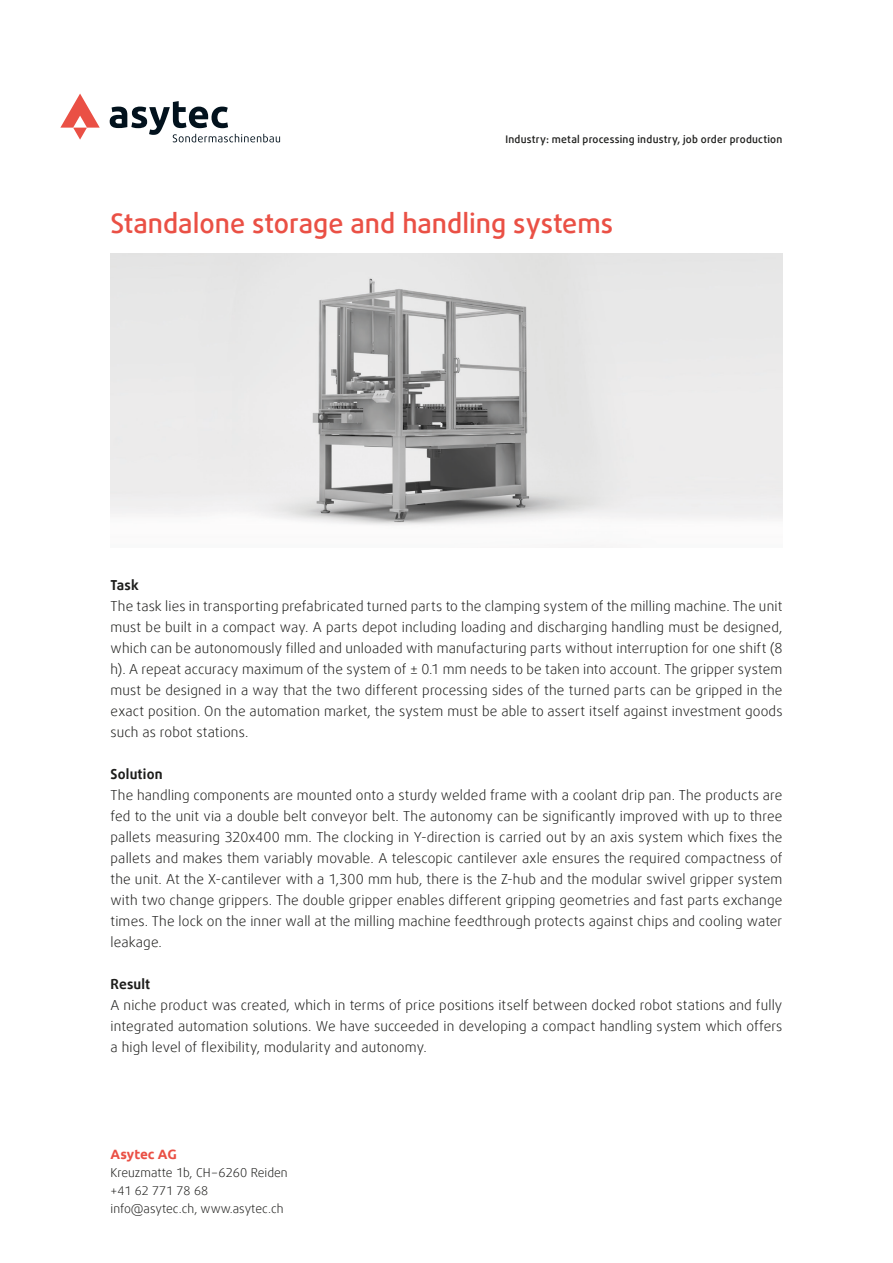
<style>
.page{position:relative;width:893px;height:1263px;background:#fff}
.page>*{position:absolute;margin:0;border:0;box-sizing:border-box;transform-origin:0 0}
.t1{font:500 27px "Daxline Offc";color:#ea5045}
.t2{font:300 13.8px/21px "Daxline Offc";letter-spacing:.01em;color:#1d1d1b;text-align:justify}
.t3{font:700 13.8px "Daxline Offc";letter-spacing:.01em;color:#1d1d1b}
.t4{font:700 13.5px "Ubuntu";color:#ea5045}
.t5{font:300 12.3px "Daxline Offc";color:#1d1d1b}
.t6{font:300 12px "Daxline Offc";color:#1d1d1b}
.t7{font:500 10.5px "Daxline Offc";letter-spacing:.025em;color:#1d1d1b}
</style>
<div class="page">
<svg style="left:110px;top:101px;width:170px;height:41px"></svg>
<svg style="left:60px;top:94px;width:40px;height:46px"></svg>
<img style="left:111px;top:254px;width:671px;height:292px">
<p class="t7" style="left:505px;top:132px;width:279px">Industry: metal processing industry, job order production</p>
<h1 class="t1" style="left:111px;top:205px;width:504px">Standalone storage and handling systems</h1>
<p class="t3" style="left:111px;top:575px;width:30px">Task</p>
<p class="t2" style="left:111px;top:595px;width:673px">The task lies in transporting prefabricated turned parts to the clamping system of the milling machine. The unit must be built in a compact way. A parts depot including loading and discharging handling must be designed, which can be autonomously filled and unloaded with manufacturing parts without interruption for one shift (8 h). A repeat accuracy maximum of the system of ± 0.1 mm needs to be taken into account. The gripper system must be designed in a way that the two different processing sides of the turned parts can be gripped in the exact position. On the automation market, the system must be able to assert itself against investment goods such as robot stations.</p>
<p class="t3" style="left:111px;top:765px;width:54px">Solution</p>
<p class="t2" style="left:111px;top:784px;width:673px">The handling components are mounted onto a sturdy welded frame with a coolant drip pan. The products are fed to the unit via a double belt conveyor belt. The autonomy can be significantly improved with up to three pallets measuring 320x400 mm. The clocking in Y-direction is carried out by an axis system which fixes the pallets and makes them variably movable. A telescopic cantilever axle ensures the required compactness of the unit. At the X-cantilever with a 1,300 mm hub, there is the Z-hub and the modular swivel gripper system with two change grippers. The double gripper enables different gripping geometries and fast parts exchange times. The lock on the inner wall at the milling machine feedthrough protects against chips and cooling water leakage.</p>
<p class="t3" style="left:111px;top:975px;width:41px">Result</p>
<p class="t2" style="left:111px;top:994px;width:673px">A niche product was created, which in terms of price positions itself between docked robot stations and fully integrated automation solutions. We have succeeded in developing a compact handling system which offers a high level of flexibility, modularity and autonomy.</p>
<p class="t4" style="left:111px;top:1146px;width:68px">Asytec AG</p>
<p class="t5" style="left:111px;top:1164px;width:179px">Kreuzmatte 1b, CH–6260 Reiden</p>
<p class="t6" style="left:111px;top:1182px;width:99px">+41 62 771 78 68</p>
<p class="t5" style="left:111px;top:1200px;width:175px">info@asytec.ch, www.asytec.ch</p>
</div>
